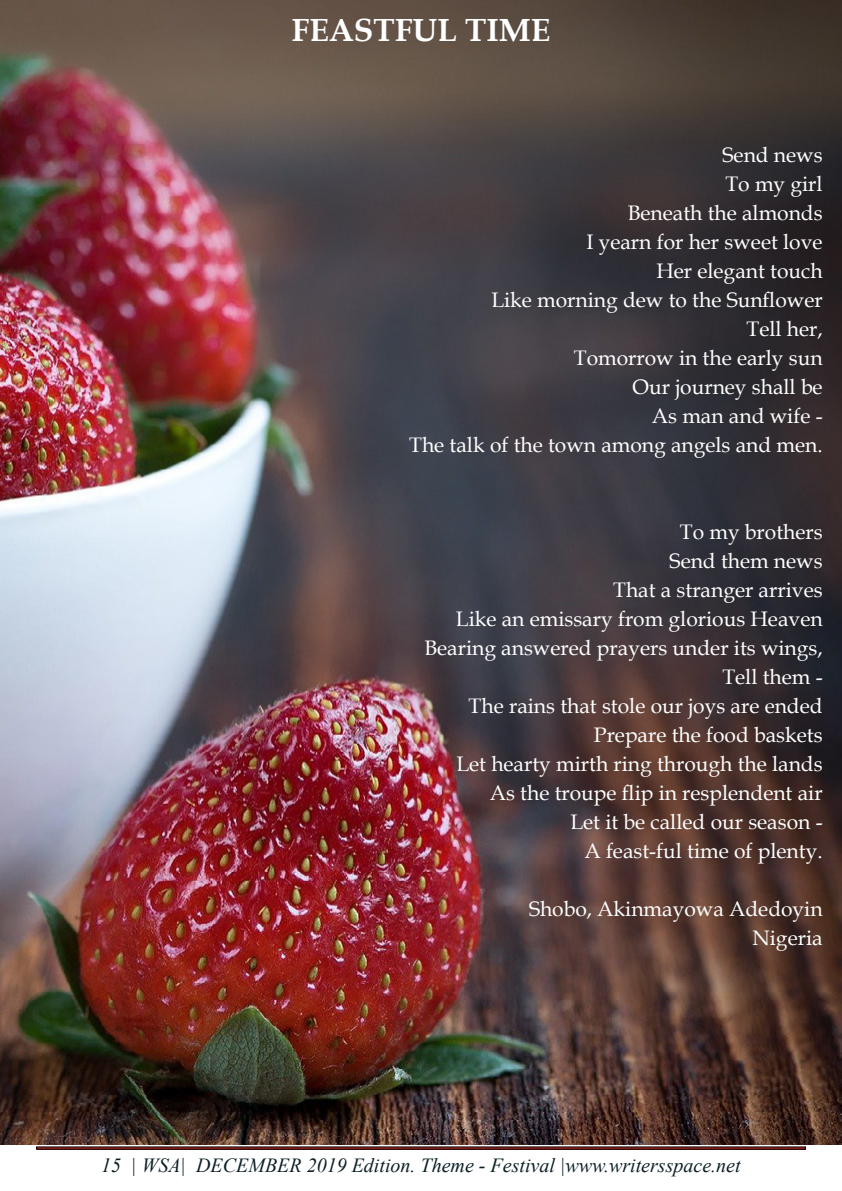
<style>
.page{position:relative;width:842px;height:1191px;background:#fff}
.page>*{position:absolute;margin:0;border:0;box-sizing:border-box;transform-origin:0 0}
.t1{font:700 32px "Book Antiqua";color:#fff}
.t2{font:21px/29px "Book Antiqua";color:#fff;text-align:right}
.t3{font:italic 20px "Times New Roman";color:#0b1f25}
</style>
<div class="page">
<img style="left:0;top:0;width:842px;height:1145px">
<h1 class="t1" style="left:292px;top:9px;width:260px">FEASTFUL TIME</h1>
<p class="t2" style="left:409px;top:140px;width:415px">Send news<br>To my girl<br>Beneath the almonds<br>I yearn for her sweet love<br>Her elegant touch<br>Like morning dew to the Sunflower<br>Tell her,<br>Tomorrow in the early sun<br>Our journey shall be<br>As man and wife -<br>The talk of the town among angels and men.</p>
<p class="t2" style="left:424px;top:517px;width:400px">To my brothers<br>Send them news<br>That a stranger arrives<br>Like an emissary from glorious Heaven<br>Bearing answered prayers under its wings,<br>Tell them -<br>The rains that stole our joys are ended<br>Prepare the food baskets<br>Let hearty mirth ring through the lands<br>As the troupe flip in resplendent air<br>Let it be called our season -<br>A feast-ful time of plenty.</p>
<p class="t2" style="left:529px;top:894px;width:295px">Shobo, Akinmayowa Adedoyin<br>Nigeria</p>
<p class="t3" style="left:101px;top:1151px;width:641px">15 | WSA| DECEMBER 2019 Edition. Theme - Festival |www.writersspace.net</p>
</div>
